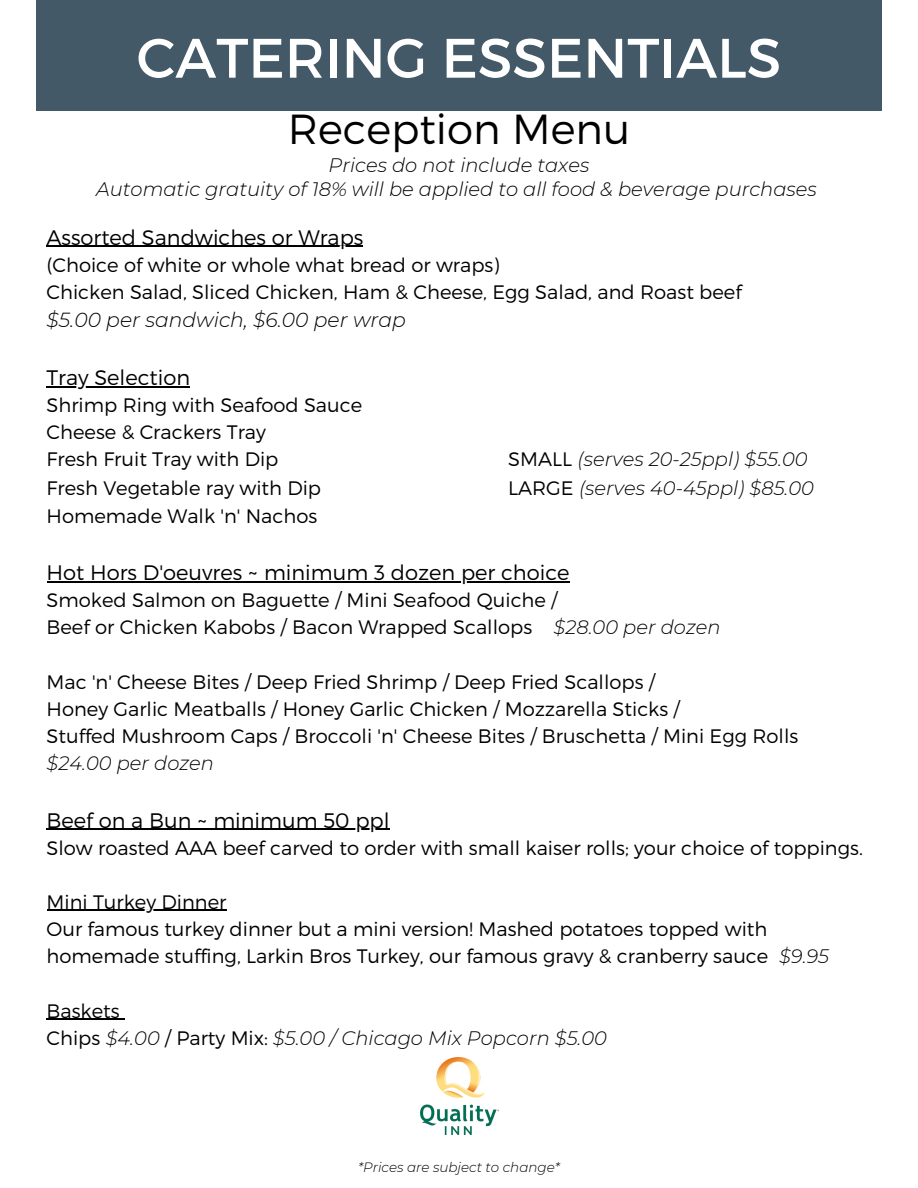
<style>
.page{position:relative;width:918px;height:1188px;background:#fff}
.page>*{position:absolute;margin:0;border:0;box-sizing:border-box;transform-origin:0 0}
.t1{font:55.5px "Montserrat";color:#fff}
.t2{font:300 42px "Montserrat";color:#000}
.t3{font:300 21px "Montserrat";color:#000}
.t4{font:italic 300 20.4px "Montserrat";color:#000}
.t5{font:300 19.5px/27px "Montserrat";color:#000}
.t6{font:italic 300 19.5px/27px "Montserrat";color:#000}
.t7{font:italic 300 13.5px "Montserrat";color:#000}
.s1{font-style:normal}
.s2{font-style:italic}
</style>
<div class="page">
<div style="left:36px;top:0;width:846px;height:110px;background:#435967"></div>
<hr style="left:47px;top:246px;width:316px;height:1px;background:#000">
<hr style="left:47px;top:387px;width:143px;height:1px;background:#000">
<hr style="left:47px;top:581px;width:522px;height:1px;background:#000">
<hr style="left:47px;top:829px;width:343px;height:1px;background:#000">
<hr style="left:47px;top:910px;width:179px;height:1px;background:#000">
<hr style="left:47px;top:1019px;width:73px;height:1px;background:#000">
<img style="left:420px;top:1058px;width:78px;height:76px">
<p class="t1" style="left:137px;top:22px;width:646px">CATERING ESSENTIALS</p>
<p class="t2" style="left:288px;top:102px;width:344px">Reception Menu</p>
<p class="t6" style="left:96px;top:154px;width:722px;line-height:23.7px;text-align:center">Prices do not include taxes<br>Automatic gratuity of 18% will be applied to all food &amp; beverage purchases</p>
<h1 class="t3" style="left:47px;top:224px;width:318px">Assorted Sandwiches or Wraps</h1>
<h1 class="t5" style="left:47px;top:250px;width:697px">(Choice of white or whole what bread or wraps)<br>Chicken Salad, Sliced Chicken, Ham &amp; Cheese, Egg Salad, and Roast beef</h1>
<h1 class="t4" style="left:47px;top:307px;width:361px">$5.00 per sandwich, $6.00 per wrap</h1>
<h2 class="t3" style="left:47px;top:364px;width:145px">Tray Selection</h2>
<h2 class="t5" style="left:47px;top:391px;width:317px">Shrimp Ring with Seafood Sauce<br>Cheese &amp; Crackers Tray<br>Fresh Fruit Tray with Dip</h2>
<h2 class="t6" style="left:508px;top:446px;width:301px"><span class="s1">SMALL</span> (serves 20-25ppl) $55.00</h2>
<h2 class="t5" style="left:47px;top:473px;width:276px">Fresh Vegetable ray with Dip</h2>
<h2 class="t6" style="left:508px;top:474px;width:308px"><span class="s1">LARGE</span> (serves 40-45ppl) $85.00</h2>
<h2 class="t5" style="left:47px;top:501px;width:272px">Homemade Walk 'n' Nachos</h2>
<h2 class="t3" style="left:47px;top:559px;width:524px">Hot Hors D'oeuvres ~ minimum 3 dozen per choice</h2>
<h2 class="t5" style="left:47px;top:586px;width:676px">Smoked Salmon on Baguette / Mini Seafood Quiche /<br>Beef or Chicken Kabobs / Bacon Wrapped Scallops <span class="s2">$28.00 per dozen</span></h2>
<h2 class="t5" style="left:47px;top:668px;width:753px">Mac 'n' Cheese Bites / Deep Fried Shrimp / Deep Fried Scallops /<br>Honey Garlic Meatballs / Honey Garlic Chicken / Mozzarella Sticks /<br>Stuffed Mushroom Caps / Broccoli 'n' Cheese Bites / Bruschetta / Mini Egg Rolls <span class="s2">$24.00 per dozen</span></h2>
<h2 class="t3" style="left:47px;top:806px;width:345px">Beef on a Bun ~ minimum 50 ppl</h2>
<h2 class="t5" style="left:47px;top:833px;width:818px">Slow roasted AAA beef carved to order with small kaiser rolls; your choice of toppings.</h2>
<h2 class="t5" style="left:47px;top:887px;width:784px">Mini Turkey Dinner<br>Our famous turkey dinner but a mini version! Mashed potatoes topped with homemade stuffing, Larkin Bros Turkey, our famous gravy &amp; cranberry sauce <span class="s2">$9.95</span></h2>
<h2 class="t6" style="left:47px;top:997px;width:562px"><span class="s1">Baskets<br>Chips</span> $4.00 <span class="s1">/ Party Mix:</span> $5.00 / Chicago Mix Popcorn $5.00</h2>
<h2 class="t7" style="left:358px;top:1159px;width:203px">*Prices are subject to change*</h2>
</div>
